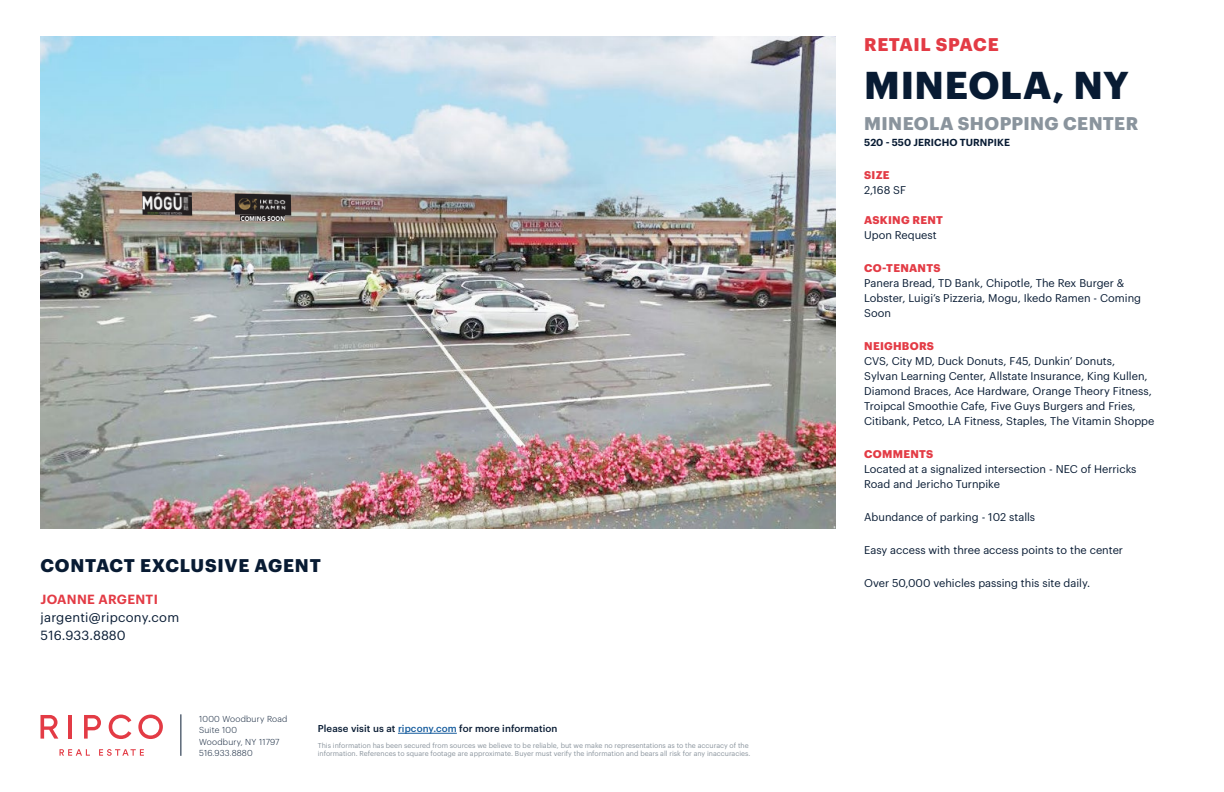
<style>
.page{position:relative;width:1224px;height:792px;background:#fff}
.page>*{position:absolute;margin:0;border:0;box-sizing:border-box;transform-origin:0 0}
.t1{font:700 38px "Graphik";letter-spacing:.015em;color:#081b33}
.t2{font:700 18px "Graphik";letter-spacing:.025em;color:#8a949d}
.t3{font:700 18px "Graphik";letter-spacing:.045em;color:#081b33}
.t4{font:700 18px "Graphik";letter-spacing:.03em;color:#e33b45}
.t5{font:13px/18px "Graphik";letter-spacing:.02em;color:#081b33}
.t6{font:600 13px "Graphik";letter-spacing:.025em;color:#e33b45}
.t7{font:11px/15px "Graphik";color:#081b33}
.t8{font:700 11px "Graphik";letter-spacing:.025em;color:#e33b45}
.t9{font:600 10px "Graphik";letter-spacing:.005em;color:#081b33}
.t10{font:500 9.8px "Graphik";letter-spacing:.01em;color:#081b33}
.t11{font:300 8.5px/11.5px "Graphik";letter-spacing:.03em;color:#081b33}
.t12{font:7px/8.5px "Graphik";color:#8a949d}
.t13{font:900 6.7px "Avenir LT Std";color:#fff;scale:.85 1}
.s1{color:#175d9e}
</style>
<div class="page">
<img style="left:40px;top:36px;width:795px;height:492px">
<img style="left:142px;top:192px;width:50px;height:24px">
<img style="left:235px;top:194px;width:56px;height:22px">
<div style="left:241px;top:216px;width:44px;height:5px;background:#231f20"></div>
<hr style="left:181px;top:714px;width:1px;height:42px;background:#081b33">
<svg style="left:60px;top:749px;width:30px;height:7px"></svg>
<svg style="left:99px;top:749px;width:45px;height:7px"></svg>
<svg style="left:41px;top:715px;width:17px;height:24px"></svg>
<hr style="left:69px;top:715px;width:3px;height:24px;background:#e33b45">
<svg style="left:109px;top:715px;width:22px;height:24px"></svg>
<svg style="left:138px;top:715px;width:25px;height:24px"></svg>
<svg style="left:84px;top:715px;width:17px;height:24px"></svg>
<hr style="left:398px;top:733px;width:59px;height:1px;background:#175d9e">
<p class="t13" style="left:241px;top:214px;width:54px">COMING SOON</p>
<h2 class="t3" style="left:41px;top:552px;width:282px">CONTACT EXCLUSIVE AGENT</h2>
<p class="t6" style="left:41px;top:590px;width:119px">JOANNE ARGENTI</p>
<p class="t5" style="left:40px;top:607px;width:140px">jargenti@ripcony.com<br>516.933.8880</p>
<p class="t11" style="left:199px;top:712px;width:90px">1000 Woodbury Road<br>Suite 100<br>Woodbury, NY 11797<br>516.933.8880</p>
<p class="t10" style="left:318px;top:721px;width:241px">Please visit us at <span class="s1">ripcony.com</span> for more information</p>
<p class="t12" style="left:318px;top:740px;width:434px">This information has been secured from sources we believe to be reliable, but we make no representations as to the accuracy of the information. References to square footage are approximate. Buyer must verify the information and bears all risk for any inaccuracies.</p>
<h2 class="t4" style="left:864px;top:30px;width:136px">RETAIL SPACE</h2>
<h1 class="t1" style="left:864px;top:55px;width:266px">MINEOLA, NY</h1>
<h2 class="t2" style="left:864px;top:109px;width:275px">MINEOLA SHOPPING CENTER</h2>
<p class="t9" style="left:864px;top:135px;width:147px">520 - 550 JERICHO TURNPIKE</p>
<p class="t8" style="left:864px;top:166px;width:27px">SIZE</p>
<p class="t7" style="left:864px;top:181px;width:43px">2,168 SF</p>
<p class="t8" style="left:864px;top:211px;width:80px">ASKING RENT</p>
<p class="t7" style="left:864px;top:226px;width:74px">Upon Request</p>
<p class="t8" style="left:864px;top:259px;width:78px">CO-TENANTS</p>
<p class="t7" style="left:864px;top:274px;width:278px">Panera Bread, TD Bank, Chipotle, The Rex Burger &amp;<br>Lobster, Luigi’s Pizzeria, Mogu, Ikedo Ramen - Coming<br>Soon</p>
<p class="t8" style="left:864px;top:337px;width:71px">NEIGHBORS</p>
<p class="t7" style="left:864px;top:352px;width:292px">CVS, City MD, Duck Donuts, F45, Dunkin’ Donuts,<br>Sylvan Learning Center, Allstate Insurance, King Kullen, Diamond Braces, Ace Hardware, Orange Theory Fitness, Troipcal Smoothie Cafe, Five Guys Burgers and Fries, Citibank, Petco, LA Fitness, Staples, The Vitamin Shoppe</p>
<p class="t8" style="left:864px;top:445px;width:71px">COMMENTS</p>
<p class="t7" style="left:864px;top:460px;width:274px">Located at a signalized intersection - NEC of Herricks<br>Road and Jericho Turnpike</p>
<p class="t7" style="left:864px;top:508px;width:173px">Abundance of parking - 102 stalls</p>
<p class="t7" style="left:864px;top:541px;width:260px">Easy access with three access points to the center</p>
<p class="t7" style="left:864px;top:574px;width:227px">Over 50,000 vehicles passing this site daily.</p>
</div>
